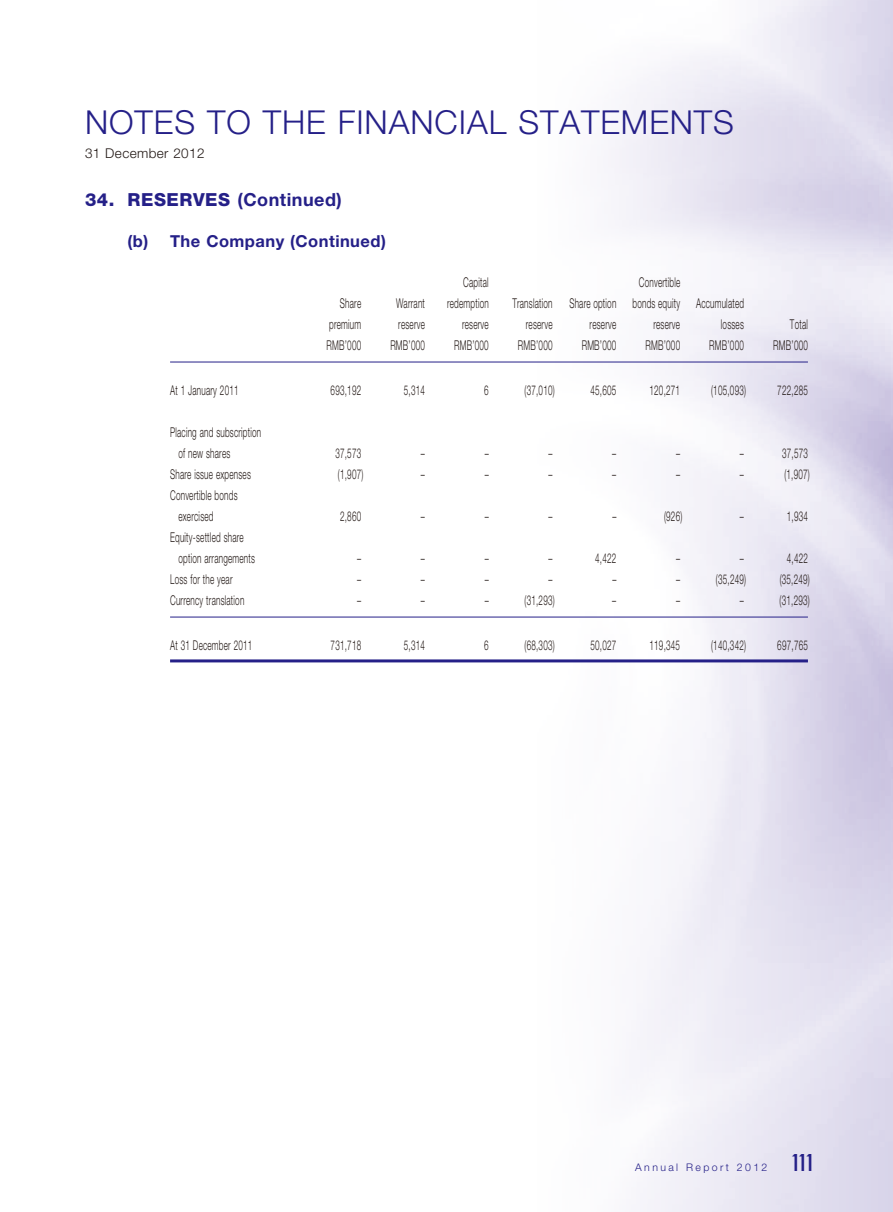
<style>
.page{position:relative;width:893px;height:1212px;background:#fff}
.page>*{position:absolute;margin:0;border:0;box-sizing:border-box;transform-origin:0 0}
.t1{font:300 33px "Helvetica Neue LT Std";letter-spacing:.03em;color:#252088}
.t2{font:24px "Russell Square Std";color:#252088}
.t3{font:800 18px "Helvetica Neue LT Std";letter-spacing:.03em;color:#252088}
.t4{font:700 16.5px "Helvetica Neue LT Std";letter-spacing:.03em;color:#252088}
.t5{font:300 13.5px/21px "Helvetica Neue LT Std";letter-spacing:.03em;color:#231916;scale:.6 1}
.t6{font:300 13.5px "Helvetica Neue LT Std";letter-spacing:.03em;color:#231916}
.t7{font:300 10.5px "Helvetica Neue LT Std";letter-spacing:.23em;color:#252088}
.s1{font-weight:700}
</style>
<div class="page">
<hr style="left:170px;top:362px;width:638px;height:1px;background:#252088">
<hr style="left:170px;top:617px;width:638px;height:1px;background:#252088">
<hr style="left:170px;top:659px;width:638px;height:3px;background:#252088">
<h1 class="t1" style="left:85px;top:102px;width:650px">NOTES TO THE FINANCIAL STATEMENTS</h1>
<p class="t6" style="left:85px;top:145px;width:121px">31 December 2012</p>
<h3 class="t3" style="left:85px;top:189px;width:258px">34. RESERVES <span class="s1">(Continued)</span></h3>
<p class="t4" style="left:128px;top:231px;width:260px">(b) The Company (Continued)</p>
<p class="t5" style="left:463px;top:271px;width:44px">Capital</p>
<p class="t5" style="left:639px;top:271px;width:71px">Convertible</p>
<p class="t5" style="left:340px;top:292px;width:37px">Share</p>
<p class="t5" style="left:396px;top:292px;width:50px">Warrant</p>
<p class="t5" style="left:447px;top:292px;width:71px">redemption</p>
<p class="t5" style="left:512px;top:292px;width:388px">Translation Share option bonds equity Accumulated</p>
<p class="t5" style="left:329px;top:313px;width:55px">premium</p>
<p class="t5" style="left:398px;top:313px;width:46px">reserve</p>
<p class="t5" style="left:462px;top:313px;width:46px">reserve</p>
<p class="t5" style="left:526px;top:313px;width:46px">reserve</p>
<p class="t5" style="left:590px;top:313px;width:46px">reserve</p>
<p class="t5" style="left:653px;top:313px;width:46px">reserve</p>
<p class="t5" style="left:721px;top:313px;width:40px">losses</p>
<p class="t5" style="left:790px;top:313px;width:32px">Total</p>
<p class="t5" style="left:327px;top:334px;width:59px">RMB’000</p>
<p class="t5" style="left:390px;top:334px;width:59px">RMB’000</p>
<p class="t5" style="left:454px;top:334px;width:59px">RMB’000</p>
<p class="t5" style="left:518px;top:334px;width:59px">RMB’000</p>
<p class="t5" style="left:582px;top:334px;width:59px">RMB’000</p>
<p class="t5" style="left:645px;top:334px;width:59px">RMB’000</p>
<p class="t5" style="left:709px;top:334px;width:59px">RMB’000</p>
<p class="t5" style="left:773px;top:334px;width:59px">RMB’000</p>
<p class="t5" style="left:170px;top:379px;width:116px">At 1 January 2011</p>
<p class="t5" style="left:331px;top:379px;width:53px">693,192</p>
<p class="t5" style="left:404px;top:379px;width:37px">5,314</p>
<p class="t5" style="left:484px;top:379px;width:9px">6</p>
<p class="t5" style="left:524px;top:379px;width:52px">(37,010)</p>
<p class="t5" style="left:590px;top:379px;width:45px">45,605</p>
<p class="t5" style="left:649px;top:379px;width:53px">120,271</p>
<p class="t5" style="left:711px;top:379px;width:60px">(105,093)</p>
<p class="t5" style="left:777px;top:379px;width:53px">722,285</p>
<p class="t5" style="left:178px;top:421px;width:140px;text-indent:-8px">Placing and subscription of new shares</p>
<p class="t5" style="left:335px;top:442px;width:45px">37,573</p>
<p class="t5" style="left:421px;top:442px;width:8px">–</p>
<p class="t5" style="left:485px;top:442px;width:8px">–</p>
<p class="t5" style="left:548px;top:442px;width:8px">–</p>
<p class="t5" style="left:612px;top:442px;width:8px">–</p>
<p class="t5" style="left:676px;top:442px;width:8px">–</p>
<p class="t5" style="left:740px;top:442px;width:8px">–</p>
<p class="t5" style="left:782px;top:442px;width:45px">37,573</p>
<p class="t5" style="left:170px;top:463px;width:136px">Share issue expenses</p>
<p class="t5" style="left:338px;top:463px;width:44px">(1,907)</p>
<p class="t5" style="left:421px;top:463px;width:8px">–</p>
<p class="t5" style="left:485px;top:463px;width:8px">–</p>
<p class="t5" style="left:548px;top:463px;width:8px">–</p>
<p class="t5" style="left:612px;top:463px;width:8px">–</p>
<p class="t5" style="left:676px;top:463px;width:8px">–</p>
<p class="t5" style="left:740px;top:463px;width:8px">–</p>
<p class="t5" style="left:784px;top:463px;width:44px">(1,907)</p>
<p class="t5" style="left:178px;top:484px;width:100px;text-indent:-8px">Convertible bonds exercised</p>
<p class="t5" style="left:340px;top:505px;width:37px">2,860</p>
<p class="t5" style="left:421px;top:505px;width:8px">–</p>
<p class="t5" style="left:485px;top:505px;width:8px">–</p>
<p class="t5" style="left:549px;top:505px;width:8px">–</p>
<p class="t5" style="left:612px;top:505px;width:8px">–</p>
<p class="t5" style="left:664px;top:505px;width:32px">(926)</p>
<p class="t5" style="left:740px;top:505px;width:8px">–</p>
<p class="t5" style="left:787px;top:505px;width:37px">1,934</p>
<p class="t5" style="left:178px;top:526px;width:129px;text-indent:-8px">Equity-settled share option arrangements</p>
<p class="t5" style="left:357px;top:547px;width:8px">–</p>
<p class="t5" style="left:421px;top:547px;width:8px">–</p>
<p class="t5" style="left:485px;top:547px;width:8px">–</p>
<p class="t5" style="left:548px;top:547px;width:8px">–</p>
<p class="t5" style="left:595px;top:547px;width:37px">4,422</p>
<p class="t5" style="left:676px;top:547px;width:8px">–</p>
<p class="t5" style="left:740px;top:547px;width:8px">–</p>
<p class="t5" style="left:787px;top:547px;width:37px">4,422</p>
<p class="t5" style="left:170px;top:568px;width:106px">Loss for the year</p>
<p class="t5" style="left:357px;top:568px;width:8px">–</p>
<p class="t5" style="left:421px;top:568px;width:8px">–</p>
<p class="t5" style="left:485px;top:568px;width:8px">–</p>
<p class="t5" style="left:549px;top:568px;width:8px">–</p>
<p class="t5" style="left:612px;top:568px;width:8px">–</p>
<p class="t5" style="left:676px;top:568px;width:8px">–</p>
<p class="t5" style="left:716px;top:568px;width:52px">(35,249)</p>
<p class="t5" style="left:780px;top:568px;width:52px">(35,249)</p>
<p class="t5" style="left:170px;top:589px;width:125px">Currency translation</p>
<p class="t5" style="left:357px;top:589px;width:8px">–</p>
<p class="t5" style="left:421px;top:589px;width:8px">–</p>
<p class="t5" style="left:485px;top:589px;width:8px">–</p>
<p class="t5" style="left:524px;top:589px;width:52px">(31,293)</p>
<p class="t5" style="left:612px;top:589px;width:8px">–</p>
<p class="t5" style="left:676px;top:589px;width:8px">–</p>
<p class="t5" style="left:740px;top:589px;width:8px">–</p>
<p class="t5" style="left:780px;top:589px;width:52px">(31,293)</p>
<p class="t5" style="left:170px;top:634px;width:139px">At 31 December 2011</p>
<p class="t5" style="left:331px;top:634px;width:53px">731,718</p>
<p class="t5" style="left:404px;top:634px;width:37px">5,314</p>
<p class="t5" style="left:484px;top:634px;width:9px">6</p>
<p class="t5" style="left:524px;top:634px;width:52px">(68,303)</p>
<p class="t5" style="left:590px;top:634px;width:45px">50,027</p>
<p class="t5" style="left:649px;top:634px;width:53px">119,345</p>
<p class="t5" style="left:711px;top:634px;width:60px">(140,342)</p>
<p class="t5" style="left:777px;top:634px;width:53px">697,765</p>
<p class="t7" style="left:635px;top:1161px;width:134px">Annual Report 2012</p>
<h2 class="t2" style="left:792px;top:1148px;width:23px">111</h2>
</div>
